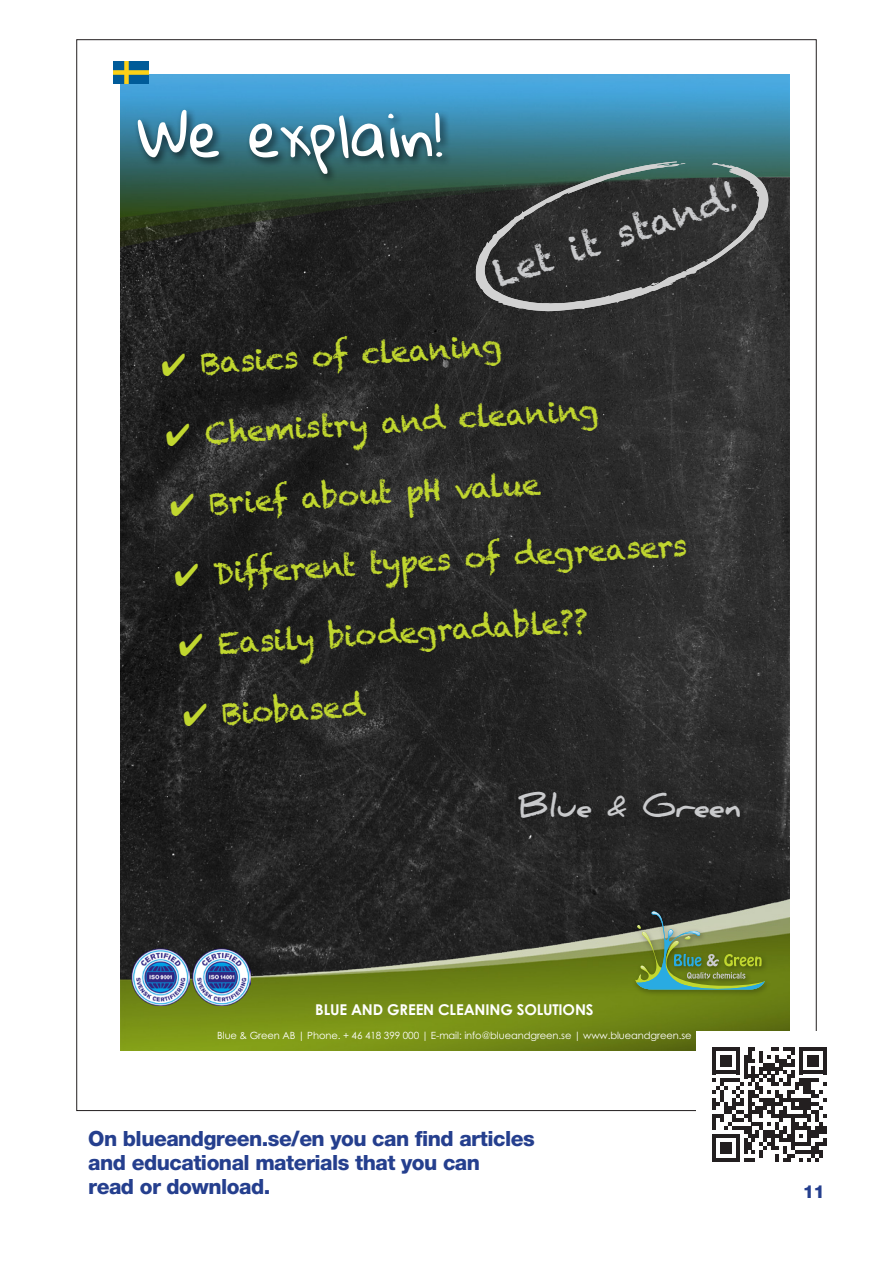
<style>
.page{position:relative;width:893px;height:1263px;background:#fff}
.page>*{position:absolute;margin:0;border:0;box-sizing:border-box;transform-origin:0 0}
.t1{font:59.7px "Gloria Hallelujah";color:#fff}
.t2{font:36px "Chalkduster";color:#c9cacc}
.t3{font:29.85px "Chalkduster";color:#c1d72f}
.t4{font:700 29.85px "Daniel";color:#c9cacc}
.Rubrik{font:800 21px/24px "Helvetica Neue";letter-spacing:-.025em;color:#253f8e}
.Produktnamn{font:800 18px "Helvetica Neue";color:#253f8e}
.t5{font:700 14.85px "Century Gothic Pro";letter-spacing:-.01em;color:#fff}
.t6{font:9.9px "Century Gothic Pro";letter-spacing:-.01em;color:#fff}
</style>
<div class="page">
<img style="left:121px;top:253px;width:669px;height:638px">
<img style="left:121px;top:891px;width:669px;height:159px">
<div style="left:632px;top:908px;width:140px;height:89px;background:#231f20;opacity:.3"></div>
<svg style="left:635px;top:911px;width:130px;height:81px;background:#748d54"></svg>
<img style="left:131px;top:948px;width:58px;height:58px">
<img style="left:192px;top:948px;width:58px;height:58px">
<img style="left:121px;top:75px;width:669px;height:178px">
<div style="left:134px;top:106px;width:319px;height:79px;background:#231f20;opacity:.75"></div>
<img style="left:114px;top:62px;width:35px;height:22px">
<svg style="left:476px;top:161px;width:294px;height:150px;background:#3e4443"></svg>
<div style="left:696px;top:1031px;width:147px;height:146px;background:#fff"></div>
<svg style="left:712px;top:1047px;width:115px;height:115px"></svg>
<p class="t1" style="left:138px;top:102px;width:306px">We explain!</p>
<p class="t2" style="left:488px;top:255px;width:257px;rotate:-18deg">Let it stand!</p>
<p class="t3" style="left:160px;top:347px;width:343px;rotate:-3deg">✔ Basics of cleaning</p>
<p class="t3" style="left:165px;top:416px;width:435px;rotate:-3deg">✔ Chemistry and cleaning</p>
<p class="t3" style="left:169px;top:487px;width:373px;rotate:-3deg">✔ Brief about pH value</p>
<p class="t3" style="left:173px;top:556px;width:516px;rotate:-3deg">✔ Different types of degreasers</p>
<p class="t3" style="left:178px;top:626px;width:412px;rotate:-3deg">✔ Easily biodegradable??</p>
<p class="t3" style="left:182px;top:698px;width:184px;rotate:-3deg">✔ Biobased</p>
<p class="t4" style="left:518px;top:789px;width:224px">Blue &amp; Green</p>
<p class="t5" style="left:315px;top:1000px;width:280px">BLUE AND GREEN CLEANING SOLUTIONS</p>
<p class="t6" style="left:217px;top:1029px;width:476px">Blue &amp; Green AB | Phone. + 46 418 399 000 | E-mail: info@blueandgreen.se | www.blueandgreen.se</p>
<p class="Rubrik" style="left:88px;top:1127px;width:448px">On blueandgreen.se/en you can find articles and educational materials that you can<br>read or download.</p>
<p class="Produktnamn" style="left:803px;top:1181px;width:24px">11</p>
</div>
